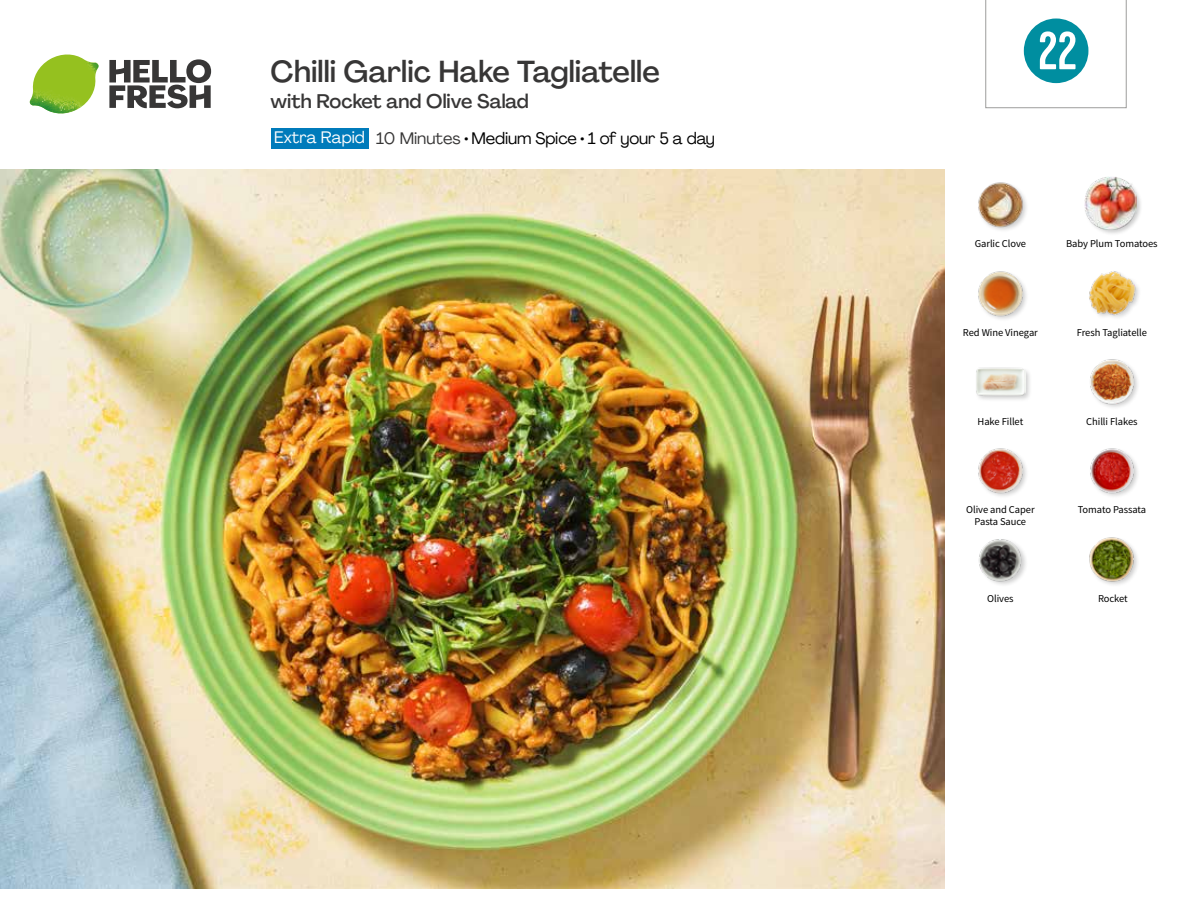
<style>
.page{position:relative;width:1188px;height:918px;background:#fff}
.page>*{position:absolute;margin:0;border:0;box-sizing:border-box;transform-origin:0 0}
.t1{font:54px "Kapra";color:#fff}
.t2{font:500 30px "Agrandir";color:#373636}
.t3{font:500 19.5px "Agrandir";color:#373636}
.t4{font:16.5px "Agrandir";letter-spacing:-.01em;color:#000}
.t5{font:16.5px "Agrandir";color:#fff}
.t6{font:10.5px "Source Sans Pro";letter-spacing:-.005em;color:#000}
.s1{color:#373636}
</style>
<div class="page">
<div style="left:271px;top:128px;width:97px;height:20px;background:#007bbb"></div>
<svg style="left:109px;top:59px;width:102px;height:49px"></svg>
<img style="left:30px;top:55px;width:69px;height:59px">
<img style="left:0;top:170px;width:945px;height:718px">
<img style="left:978px;top:539px;width:48px;height:46px">
<img style="left:1089px;top:537px;width:49px;height:48px">
<div style="left:975px;top:367px;width:57px;height:35px;background:#000;opacity:.2"></div>
<img style="left:975px;top:367px;width:51px;height:35px">
<img style="left:978px;top:448px;width:49px;height:48px">
<img style="left:1090px;top:448px;width:48px;height:48px">
<img style="left:1090px;top:359px;width:48px;height:48px">
<img style="left:978px;top:182px;width:49px;height:48px">
<img style="left:978px;top:271px;width:49px;height:48px">
<img style="left:1089px;top:271px;width:50px;height:47px">
<div style="left:1083px;top:176px;width:60px;height:60px;background:#000;opacity:.2"></div>
<img style="left:1084px;top:177px;width:53px;height:52px">
<svg style="left:986px;top:0;width:140px;height:109px"></svg>
<h2 class="t2" style="left:271px;top:53px;width:391px">Chilli Garlic Hake Tagliatelle</h2>
<h3 class="t3" style="left:271px;top:89px;width:260px">with Rocket and Olive Salad</h3>
<h3 class="t5" style="left:274px;top:127px;width:92px">Extra Rapid</h3>
<h3 class="t4" style="left:376px;top:128px;width:340px"><span class="s1">10 Minutes</span> • Medium Spice • 1 of your 5 a day</h3>
<h1 class="t1" style="left:1038px;top:19px;width:40px">22</h1>
<p class="t6" style="left:975px;top:237px;width:53px">Garlic Clove</p>
<p class="t6" style="left:1066px;top:237px;width:93px">Baby Plum Tomatoes</p>
<p class="t6" style="left:963px;top:326px;width:76px">Red Wine Vinegar</p>
<p class="t6" style="left:1077px;top:326px;width:72px">Fresh Tagliatelle</p>
<p class="t6" style="left:978px;top:414px;width:47px">Hake Fillet</p>
<p class="t6" style="left:1086px;top:414px;width:53px">Chilli Flakes</p>
<p class="t6" style="left:966px;top:503px;width:70px">Olive and Caper</p>
<p class="t6" style="left:1078px;top:503px;width:70px">Tomato Passata</p>
<p class="t6" style="left:975px;top:515px;width:53px">Pasta Sauce</p>
<p class="t6" style="left:987px;top:592px;width:28px">Olives</p>
<p class="t6" style="left:1098px;top:592px;width:31px">Rocket</p>
</div>
